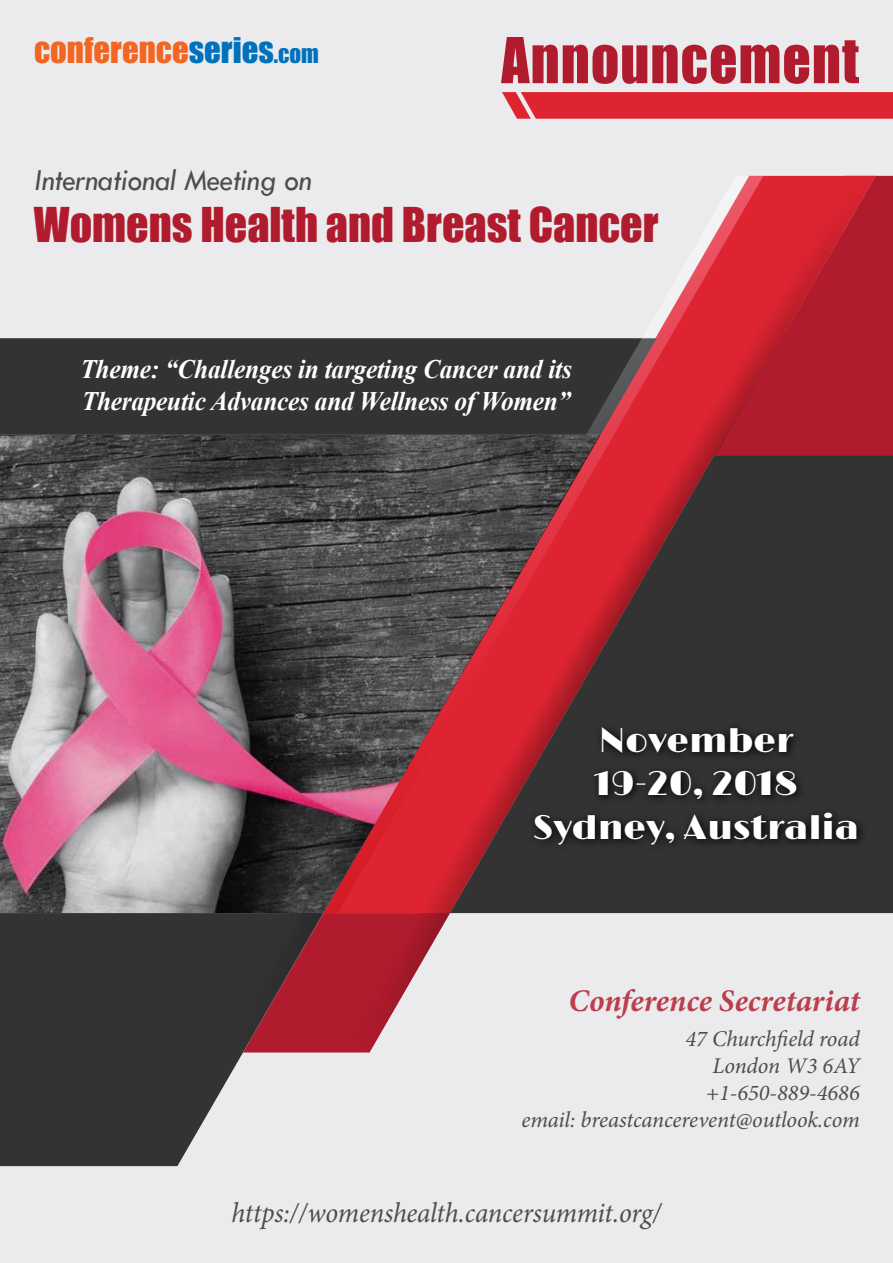
<style>
.page{position:relative;width:893px;height:1263px;background:#ebebed}
.page>*{position:absolute;margin:0;border:0;box-sizing:border-box;transform-origin:0 0}
.t1{font:58.35px "Impact";letter-spacing:.02em;color:#b01c2e;scale:.95 1}
.t2{font:44.1px "Impact";color:#b01c2e}
.t3{font:34.5px/43.7px "Limelight";color:#fff;text-align:center}
.t4{font:32.7px "Impact";color:#f26522}
.t5{font:italic 31.65px "Tw Cen";letter-spacing:-.01em;color:#4d4d4f;scale:.95 1}
.t6{font:italic 700 31.5px "Minion Pro";letter-spacing:-.005em;color:#bc3e4d}
.t7{font:italic 28.5px "Minion Pro";letter-spacing:-.005em;color:#4d4d4f;scale:.95 1}
.t8{font:italic 700 26.7px/32.4px "Times New Roman";letter-spacing:-.01em;color:#fff;scale:.95 1}
.t9{font:italic 22.5px/27px "Minion Pro";letter-spacing:-.005em;color:#4d4d4f;text-align:right}
.s1{color:#0072bc}
.s2{font-size:22.95px;color:#0072bc}
</style>
<div class="page">
<svg style="left:0;top:913px;width:323px;height:253px;fill:#333"></svg>
<div style="left:875px;top:176px;width:18px;height:279px;background:#b01c2e"></div>
<svg style="left:480px;top:176px;width:395px;height:738px;background:#c02a3a"></svg>
<div style="left:322px;top:913px;width:24px;height:139px;background:#b01c2e"></div>
<div style="left:0;top:338px;width:310px;height:97px;background:#333"></div>
<img style="left:763px;top:209px;width:93px;height:246px">
<img style="left:763px;top:280px;width:22px;height:135px">
<img style="left:783px;top:200px;width:48px;height:136px">
<img style="left:829px;top:176px;width:46px;height:80px">
<img style="left:346px;top:913px;width:104px;height:139px">
<img style="left:217px;top:913px;width:105px;height:139px">
<div style="left:763px;top:455px;width:130px;height:458px;background:#333"></div>
<svg style="left:310px;top:176px;width:453px;height:737px"></svg>
<svg style="left:502px;top:92px;width:391px;height:27px;background:#de2c38"></svg>
<img style="left:0;top:435px;width:600px;height:478px">
<svg style="left:527px;top:721px;width:340px;height:134px;background:#2d2a2a"></svg>
<p class="t4" style="left:34px;top:25px;width:286px">conference<span class="s1">series</span><span class="s2">.com</span></p>
<h1 class="t1" style="left:501px;top:15px;width:378px">Announcement</h1>
<p class="t5" style="left:34px;top:161px;width:294px">International Meeting on</p>
<h2 class="t2" style="left:34px;top:190px;width:626px">Womens Health and Breast Cancer</h2>
<p class="t8" style="left:80px;top:352px;width:519px">Theme: “Challenges in targeting Cancer and its<br>Therapeutic Advances and Wellness of Women”</p>
<p class="t3" style="left:533px;top:717px;width:328px">November<br>19-20, 2018<br>Sydney, Australia</p>
<p class="t6" style="left:568px;top:978px;width:293px">Conference Secretariat</p>
<p class="t9" style="left:521px;top:1026px;width:340px">47 Churchfield road<br>London W3 6AY<br>+1-650-889-4686<br>email: breastcancerevent@outlook.com</p>
<p class="t7" style="left:232px;top:1193px;width:454px">https://womenshealth.cancersummit.org/</p>
</div>
